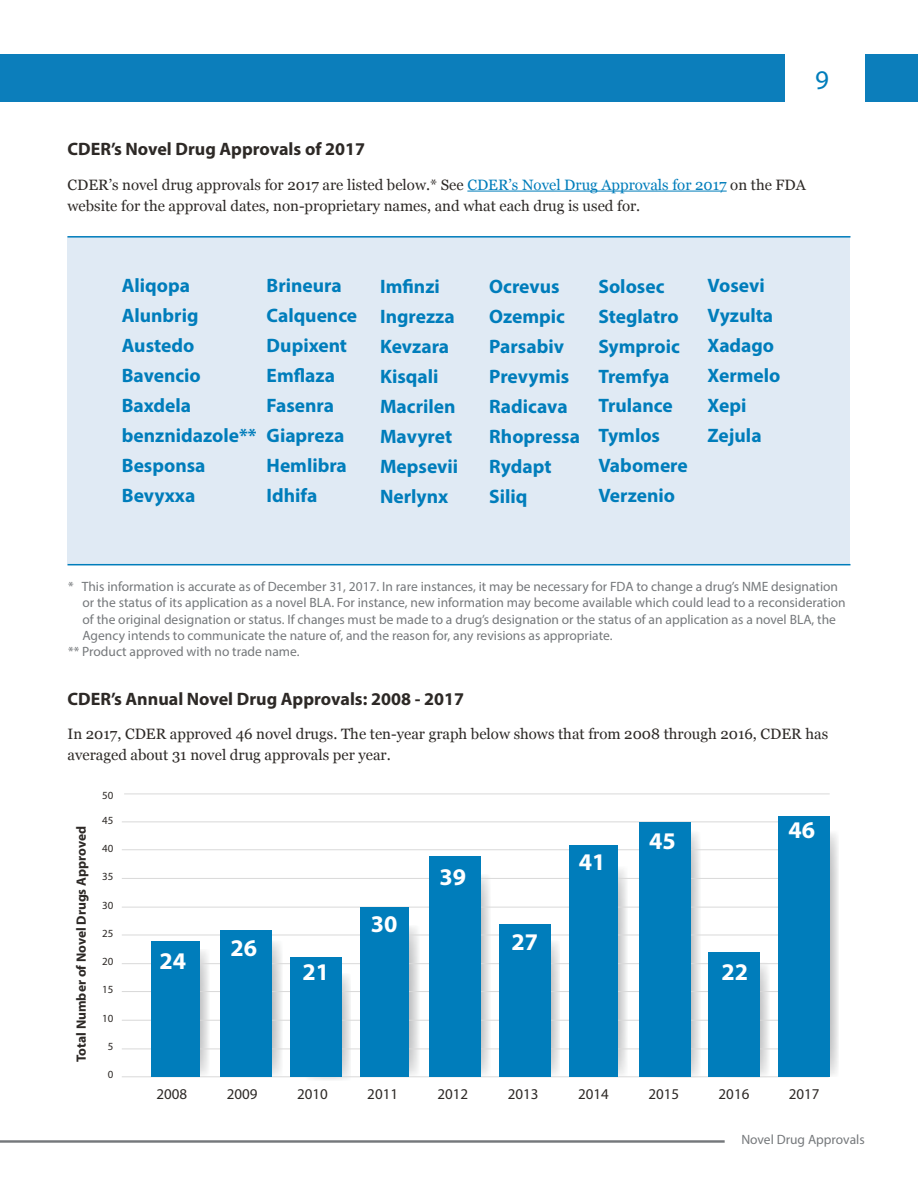
<style>
.page{position:relative;width:918px;height:1188px;background:#fff}
.page>*{position:absolute;margin:0;border:0;box-sizing:border-box;transform-origin:0 0}
.t1{font:27px "Myriad Pro";color:#007dbb}
.t2{font:700 24px "Myriad Pro";color:#fff}
.t3{font:700 19.5px "Myriad Pro";color:#007dbb}
.t4{font:700 18px "Myriad Pro";color:#2d2926}
.t5{font:15px/21px "Georgia";color:#2d2926}
.t6{font:15px "Myriad Pro";color:#2d2926}
.t7{font:13.5px/16.2px "Myriad Pro";color:#75787b}
.t8{font:700 13.5px "Myriad Pro";color:#2d2926}
.t9{font:10.95px "Myriad Pro";color:#2d2926}
.s1{color:#007dbb}
</style>
<div class="page">
<div style="left:865px;top:54px;width:53px;height:48px;background:#0c7ebb"></div>
<div style="left:0;top:54px;width:784px;height:48px;background:#0c7ebb"></div>
<hr style="left:0;top:1140px;width:725px;height:3px;background:#75787b">
<div style="left:68px;top:237px;width:782px;height:327px;background:#e0eaf4"></div>
<hr style="left:467px;top:191px;width:260px;height:1px;background:#007dbb">
<hr style="left:124px;top:794px;width:706px;height:1px;background:#d9d9d9">
<hr style="left:68px;top:564px;width:782px;height:1px;background:#007dbb">
<hr style="left:68px;top:236px;width:782px;height:2px;background:#007dbb">
<svg style="left:200px;top:950px;width:10px;height:126px"></svg>
<svg style="left:272px;top:941px;width:10px;height:135px"></svg>
<svg style="left:306px;top:974px;width:45px;height:106px"></svg>
<svg style="left:409px;top:926px;width:10px;height:150px"></svg>
<svg style="left:481px;top:875px;width:10px;height:200px"></svg>
<svg style="left:551px;top:941px;width:9px;height:134px"></svg>
<svg style="left:618px;top:868px;width:10px;height:208px"></svg>
<svg style="left:655px;top:831px;width:46px;height:247px"></svg>
<svg style="left:760px;top:964px;width:10px;height:112px"></svg>
<hr style="left:122px;top:822px;width:707px;height:1px;background:#d9d9d9">
<hr style="left:122px;top:849px;width:707px;height:1px;background:#d9d9d9">
<hr style="left:122px;top:878px;width:707px;height:1px;background:#d9d9d9">
<hr style="left:122px;top:907px;width:707px;height:1px;background:#d9d9d9">
<hr style="left:122px;top:935px;width:707px;height:1px;background:#d9d9d9">
<hr style="left:122px;top:963px;width:707px;height:1px;background:#d9d9d9">
<hr style="left:122px;top:991px;width:707px;height:1px;background:#d9d9d9">
<hr style="left:122px;top:1020px;width:707px;height:1px;background:#d9d9d9">
<hr style="left:122px;top:1049px;width:707px;height:1px;background:#d9d9d9">
<hr style="left:122px;top:1076px;width:707px;height:1px;background:#d9d9d9">
<div style="left:709px;top:952px;width:51px;height:125px;background:#007dbb"></div>
<svg style="left:830px;top:833px;width:8px;height:243px;background:#dadbdb"></svg>
<div style="left:778px;top:817px;width:52px;height:260px;background:#007dbb"></div>
<div style="left:639px;top:822px;width:51px;height:255px;background:#007dbb"></div>
<div style="left:569px;top:845px;width:49px;height:232px;background:#007dbb"></div>
<div style="left:499px;top:924px;width:52px;height:153px;background:#007dbb"></div>
<div style="left:430px;top:856px;width:51px;height:221px;background:#007dbb"></div>
<div style="left:360px;top:907px;width:49px;height:170px;background:#007dbb"></div>
<div style="left:290px;top:958px;width:52px;height:119px;background:#007dbb"></div>
<div style="left:221px;top:930px;width:51px;height:147px;background:#007dbb"></div>
<div style="left:151px;top:941px;width:49px;height:136px;background:#007dbb"></div>
<h1 class="t1" style="left:815px;top:63px;width:15px">9</h1>
<h3 class="t4" style="left:68px;top:137px;width:299px">CDER’s Novel Drug Approvals of 2017</h3>
<p class="t5" style="left:68px;top:173px;width:740px">CDER’s novel drug approvals for 2017 are listed below.* See <span class="s1">CDER’s Novel Drug Approvals for 2017</span> on the FDA website for the approval dates, non-proprietary names, and what each drug is used for.</p>
<p class="t3" style="left:122px;top:273px;width:70px">Aliqopa</p>
<p class="t3" style="left:122px;top:303px;width:78px">Alunbrig</p>
<p class="t3" style="left:122px;top:333px;width:74px">Austedo</p>
<p class="t3" style="left:122px;top:363px;width:81px">Bavencio</p>
<p class="t3" style="left:122px;top:393px;width:71px">Baxdela</p>
<p class="t3" style="left:122px;top:423px;width:136px">benznidazole**</p>
<p class="t3" style="left:122px;top:453px;width:85px">Besponsa</p>
<p class="t3" style="left:122px;top:483px;width:75px">Bevyxxa</p>
<p class="t3" style="left:267px;top:273px;width:77px">Brineura</p>
<p class="t3" style="left:267px;top:303px;width:92px">Calquence</p>
<p class="t3" style="left:267px;top:333px;width:82px">Dupixent</p>
<p class="t3" style="left:267px;top:363px;width:70px">Emflaza</p>
<p class="t3" style="left:267px;top:393px;width:69px">Fasenra</p>
<p class="t3" style="left:267px;top:423px;width:79px">Giapreza</p>
<p class="t3" style="left:267px;top:453px;width:82px">Hemlibra</p>
<p class="t3" style="left:267px;top:483px;width:52px">Idhifa</p>
<p class="t3" style="left:380px;top:273px;width:61px">Imfinzi</p>
<p class="t3" style="left:380px;top:303px;width:76px">Ingrezza</p>
<p class="t3" style="left:380px;top:333px;width:71px">Kevzara</p>
<p class="t3" style="left:380px;top:363px;width:60px">Kisqali</p>
<p class="t3" style="left:380px;top:393px;width:77px">Macrilen</p>
<p class="t3" style="left:380px;top:423px;width:74px">Mavyret</p>
<p class="t3" style="left:380px;top:453px;width:80px">Mepsevii</p>
<p class="t3" style="left:380px;top:483px;width:70px">Nerlynx</p>
<p class="t3" style="left:489px;top:273px;width:72px">Ocrevus</p>
<p class="t3" style="left:489px;top:303px;width:77px">Ozempic</p>
<p class="t3" style="left:489px;top:333px;width:76px">Parsabiv</p>
<p class="t3" style="left:489px;top:363px;width:82px">Prevymis</p>
<p class="t3" style="left:489px;top:393px;width:80px">Radicava</p>
<p class="t3" style="left:489px;top:423px;width:92px">Rhopressa</p>
<p class="t3" style="left:489px;top:453px;width:64px">Rydapt</p>
<p class="t3" style="left:489px;top:483px;width:40px">Siliq</p>
<p class="t3" style="left:598px;top:273px;width:68px">Solosec</p>
<p class="t3" style="left:598px;top:303px;width:82px">Steglatro</p>
<p class="t3" style="left:598px;top:333px;width:83px">Symproic</p>
<p class="t3" style="left:598px;top:363px;width:72px">Tremfya</p>
<p class="t3" style="left:598px;top:393px;width:76px">Trulance</p>
<p class="t3" style="left:598px;top:423px;width:63px">Tymlos</p>
<p class="t3" style="left:598px;top:453px;width:91px">Vabomere</p>
<p class="t3" style="left:598px;top:483px;width:78px">Verzenio</p>
<p class="t3" style="left:708px;top:273px;width:59px">Vosevi</p>
<p class="t3" style="left:708px;top:303px;width:67px">Vyzulta</p>
<p class="t3" style="left:708px;top:333px;width:68px">Xadago</p>
<p class="t3" style="left:708px;top:363px;width:74px">Xermelo</p>
<p class="t3" style="left:708px;top:393px;width:40px">Xepi</p>
<p class="t3" style="left:708px;top:423px;width:56px">Zejula</p>
<p class="t7" style="left:83px;top:578px;width:765px;text-indent:-14px">* This information is accurate as of December 31, 2017. In rare instances, it may be necessary for FDA to change a drug’s NME designation or the status of its application as a novel BLA. For instance, new information may become available which could lead to a reconsideration of the original designation or status. If changes must be made to a drug’s designation or the status of an application as a novel BLA, the Agency intends to communicate the nature of, and the reason for, any revisions as appropriate.</p>
<p class="t7" style="left:68px;top:643px;width:233px">** Product approved with no trade name.</p>
<h3 class="t4" style="left:68px;top:687px;width:398px">CDER’s Annual Novel Drug Approvals: 2008 - 2017</h3>
<p class="t5" style="left:68px;top:723px;width:762px">In 2017, CDER approved 46 novel drugs. The ten-year graph below shows that from 2008 through 2016, CDER has averaged about 31 novel drug approvals per year.</p>
<p class="t9" style="left:102px;top:788px;width:13px">50</p>
<p class="t9" style="left:102px;top:813px;width:13px">45</p>
<p class="t9" style="left:102px;top:842px;width:13px">40</p>
<p class="t9" style="left:102px;top:870px;width:13px">35</p>
<p class="t9" style="left:102px;top:898px;width:13px">30</p>
<p class="t9" style="left:102px;top:926px;width:13px">25</p>
<p class="t9" style="left:102px;top:955px;width:13px">20</p>
<p class="t9" style="left:102px;top:983px;width:13px">15</p>
<p class="t9" style="left:102px;top:1011px;width:13px">10</p>
<p class="t9" style="left:108px;top:1039px;width:7px">5</p>
<p class="t9" style="left:108px;top:1068px;width:7px">0</p>
<p class="t6" style="left:157px;top:1084px;width:32px">2008</p>
<p class="t6" style="left:227px;top:1084px;width:32px">2009</p>
<p class="t6" style="left:297px;top:1084px;width:32px">2010</p>
<p class="t6" style="left:367px;top:1084px;width:32px">2011</p>
<p class="t6" style="left:438px;top:1084px;width:32px">2012</p>
<p class="t6" style="left:508px;top:1084px;width:32px">2013</p>
<p class="t6" style="left:578px;top:1084px;width:32px">2014</p>
<p class="t6" style="left:648px;top:1084px;width:32px">2015</p>
<p class="t6" style="left:719px;top:1084px;width:32px">2016</p>
<p class="t6" style="left:789px;top:1084px;width:32px">2017</p>
<p class="t2" style="left:789px;top:814px;width:28px">46</p>
<p class="t8" style="left:72px;top:1062px;width:237px;rotate:-90deg">Total Number of Novel Drugs Approved</p>
<p class="t2" style="left:649px;top:825px;width:28px">45</p>
<p class="t2" style="left:579px;top:847px;width:28px">41</p>
<p class="t2" style="left:439px;top:861px;width:28px">39</p>
<p class="t2" style="left:371px;top:909px;width:28px">30</p>
<p class="t2" style="left:512px;top:927px;width:28px">27</p>
<p class="t2" style="left:231px;top:933px;width:28px">26</p>
<p class="t2" style="left:160px;top:945px;width:28px">24</p>
<p class="t2" style="left:303px;top:956px;width:28px">21</p>
<p class="t2" style="left:721px;top:956px;width:28px">22</p>
<p class="t7" style="left:741px;top:1131px;width:125px">Novel Drug Approvals</p>
</div>
